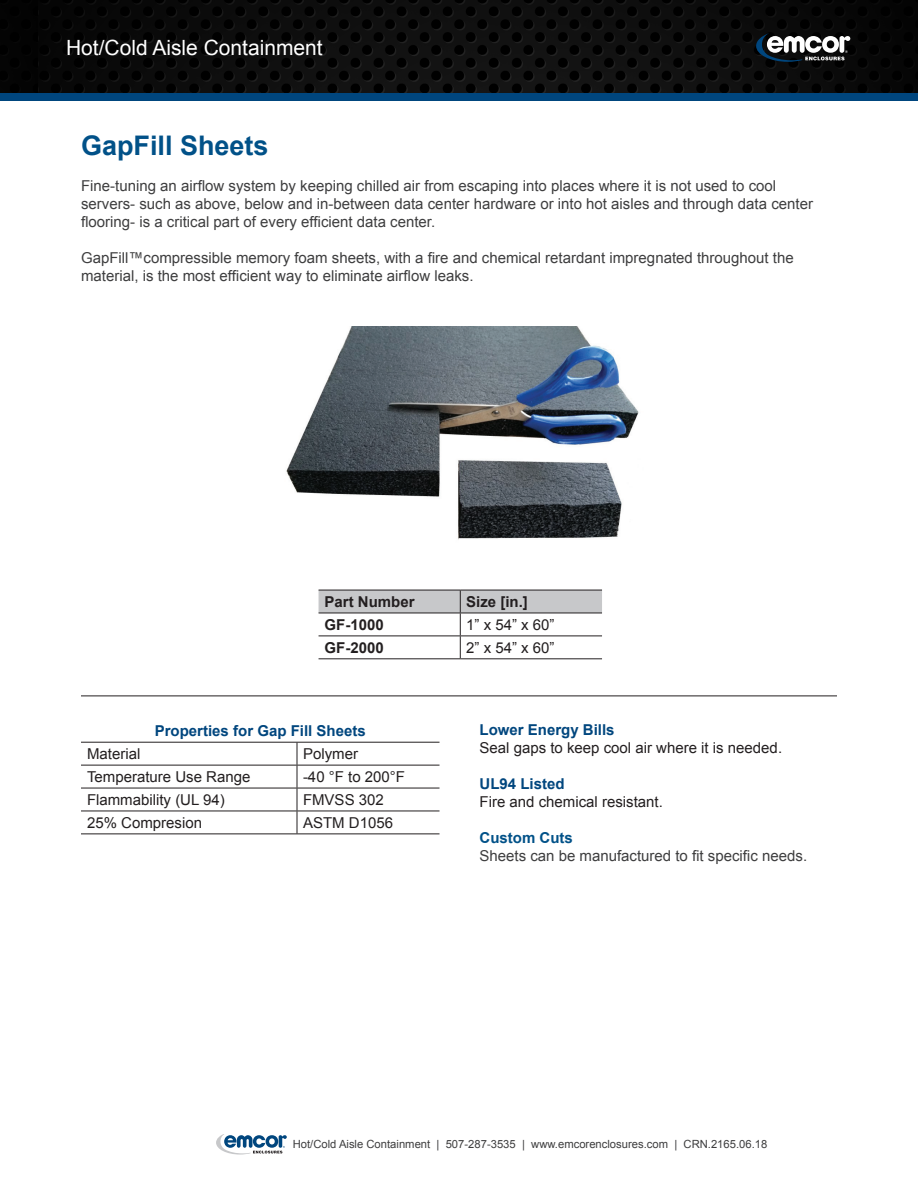
<style>
.page{position:relative;width:918px;height:1188px;background:#fff}
.page>*{position:absolute;margin:0;border:0;box-sizing:border-box;transform-origin:0 0}
.t1{font:700 27px "Arial";color:#015188}
.t2{font:21px "Arial";color:#fff}
.t3{font:15px/18px "Arial";color:#3e3e3f}
.t4{font:15px "Arial";color:#231f20}
.t5{font:700 15px "Arial";color:#00467e}
.t6{font:700 15px "Arial";color:#231f20}
.t7{font:700 15px "Arial";color:#015188}
.t8{font:11.25px "Arial";color:#3e3e3f}
</style>
<div class="page">
<div style="left:0;top:66px;width:918px;height:35px;background:#00467e"></div>
<img style="left:37px;top:0;width:881px;height:92px">
<div style="left:0;top:0;width:37px;height:92px;background:#030303"></div>
<svg style="left:216px;top:1134px;width:71px;height:21px"></svg>
<svg style="left:756px;top:33px;width:94px;height:29px"></svg>
<img style="left:286px;top:326px;width:353px;height:214px">
<hr style="left:81px;top:696px;width:756px;height:1px;background:#231f20">
<svg style="left:319px;top:590px;width:283px;height:68px"></svg>
<hr style="left:319px;top:658px;width:141px;height:1px;background:#231f20">
<hr style="left:460px;top:658px;width:142px;height:1px;background:#231f20">
<hr style="left:81px;top:742px;width:216px;height:1px;background:#231f20">
<hr style="left:297px;top:742px;width:143px;height:1px;background:#231f20">
<hr style="left:81px;top:788px;width:216px;height:1px;background:#231f20">
<hr style="left:297px;top:788px;width:143px;height:1px;background:#231f20">
<hr style="left:81px;top:765px;width:216px;height:1px;background:#231f20">
<hr style="left:297px;top:765px;width:143px;height:1px;background:#231f20">
<hr style="left:81px;top:811px;width:216px;height:1px;background:#231f20">
<hr style="left:297px;top:811px;width:143px;height:1px;background:#231f20">
<svg style="left:297px;top:743px;width:1px;height:91px"></svg>
<hr style="left:81px;top:834px;width:216px;height:1px;background:#231f20">
<hr style="left:297px;top:834px;width:143px;height:1px;background:#231f20">
<p class="t2" style="left:66px;top:34px;width:258px">Hot/Cold Aisle Containment</p>
<p class="t1" style="left:81px;top:127px;width:189px">GapFill Sheets</p>
<p class="t3" style="left:81px;top:177px;width:734px">Fine-tuning an airflow system by keeping chilled air from escaping into places where it is not used to cool servers- such as above, below and in-between data center hardware or into hot aisles and through data center flooring- is a critical part of every efficient data center.</p>
<p class="t3" style="left:81px;top:249px;width:714px">GapFill™compressible memory foam sheets, with a fire and chemical retardant impregnated throughout the material, is the most efficient way to eliminate airflow leaks.</p>
<p class="t6" style="left:325px;top:592px;width:92px">Part Number</p>
<p class="t6" style="left:466px;top:592px;width:63px">Size [in.]</p>
<p class="t6" style="left:325px;top:615px;width:61px">GF-1000</p>
<p class="t4" style="left:466px;top:615px;width:90px">1” x 54” x 60”</p>
<p class="t6" style="left:325px;top:638px;width:61px">GF-2000</p>
<p class="t4" style="left:466px;top:638px;width:90px">2” x 54” x 60”</p>
<p class="t5" style="left:155px;top:721px;width:212px">Properties for Gap Fill Sheets</p>
<p class="t4" style="left:87px;top:744px;width:55px">Material</p>
<p class="t4" style="left:303px;top:744px;width:57px">Polymer</p>
<p class="t4" style="left:87px;top:767px;width:165px">Temperature Use Range</p>
<p class="t4" style="left:303px;top:767px;width:104px">-40 °F to 200°F</p>
<p class="t4" style="left:87px;top:790px;width:139px">Flammability (UL 94)</p>
<p class="t4" style="left:303px;top:790px;width:82px">FMVSS 302</p>
<p class="t4" style="left:87px;top:813px;width:117px">25% Compresion</p>
<p class="t4" style="left:303px;top:813px;width:92px">ASTM D1056</p>
<p class="t5" style="left:480px;top:720px;width:137px">Lower Energy Bills</p>
<p class="t4" style="left:480px;top:738px;width:304px">Seal gaps to keep cool air where it is needed.</p>
<p class="t5" style="left:480px;top:774px;width:87px">UL94 Listed</p>
<p class="t4" style="left:480px;top:792px;width:185px">Fire and chemical resistant.</p>
<p class="t7" style="left:480px;top:828px;width:95px">Custom Cuts</p>
<p class="t3" style="left:480px;top:847px;width:329px">Sheets can be manufactured to fit specific needs.</p>
<p class="t8" style="left:293px;top:1136px;width:476px">Hot/Cold Aisle Containment | 507-287-3535 | www.emcorenclosures.com | CRN.2165.06.18</p>
</div>
